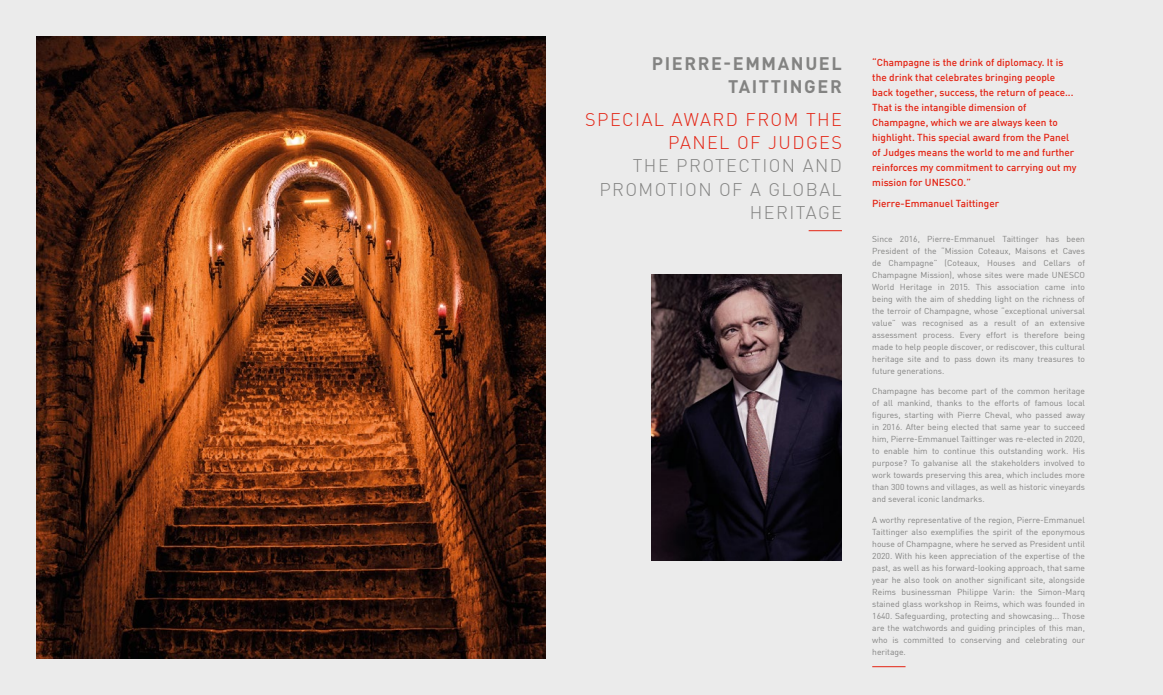
<style>
.page{position:relative;width:1163px;height:695px;background:#fff}
.page>*{position:absolute;margin:0;border:0;box-sizing:border-box;transform-origin:0 0}
.t1{font:300 18px/23.3px "DIN";letter-spacing:.08em;color:#838382;text-align:right}
.t2{font:300 18px/23.3px "DIN";letter-spacing:.08em;color:#e42313;text-align:right}
.t3{font:700 18px/23.3px "DINOT";letter-spacing:.09em;color:#838382;text-align:right}
.t4{font:500 10px/15px "DIN";color:#e42313}
.t5{font:8.5px/12px "DIN";color:#838382;text-align:justify}
</style>
<div class="page">
<div style="left:0;top:0;width:1162px;height:694px;background:#ebebeb"></div>
<hr style="left:808px;top:230px;width:33px;height:1px;background:#e42313">
<hr style="left:872px;top:666px;width:33px;height:1px;background:#e42313">
<img style="left:651px;top:275px;width:190px;height:285px">
<img style="left:36px;top:36px;width:509px;height:622px">
<h1 class="t3" style="left:651px;top:51px;width:191px">PIERRE-EMMANUEL<br>TAITTINGER</h1>
<h1 class="t2" style="left:585px;top:107px;width:258px">SPECIAL AWARD FROM THE<br>PANEL OF JUDGES</h1>
<h1 class="t1" style="left:599px;top:154px;width:244px">THE PROTECTION AND<br>PROMOTION OF A GLOBAL<br>HERITAGE</h1>
<p class="t4" style="left:872px;top:55px;width:206px">“Champagne is the drink of diplomacy. It is the drink that celebrates bringing people back together, success, the return of peace...<br>That is the intangible dimension of Champagne, which we are always keen to highlight. This special award from the Panel of Judges means the world to me and further reinforces my commitment to carrying out my mission for UNESCO.”</p>
<p class="t4" style="left:872px;top:195px;width:128px">Pierre-Emmanuel Taittinger</p>
<p class="t5" style="left:872px;top:232px;width:214px">Since 2016, Pierre-Emmanuel Taittinger has been President of the “Mission Coteaux, Maisons et Caves de Champagne” (Coteaux, Houses and Cellars of Champagne Mission), whose sites were made UNESCO World Heritage in 2015. This association came into being with the aim of shedding light on the richness of the terroir of Champagne, whose “exceptional universal value” was recognised as a result of an extensive assessment process. Every effort is therefore being made to help people discover, or rediscover, this cultural heritage site and to pass down its many treasures to future generations.</p>
<p class="t5" style="left:872px;top:385px;width:214px">Champagne has become part of the common heritage of all mankind, thanks to the efforts of famous local figures, starting with Pierre Cheval, who passed away in 2016. After being elected that same year to succeed him, Pierre-Emmanuel Taittinger was re-elected in 2020, to enable him to continue this outstanding work. His purpose? To galvanise all the stakeholders involved to work towards preserving this area, which includes more than 300 towns and villages, as well as historic vineyards and several iconic landmarks.</p>
<p class="t5" style="left:872px;top:513px;width:214px">A worthy representative of the region, Pierre-Emmanuel Taittinger also exemplifies the spirit of the eponymous house of Champagne, where he served as President until 2020. With his keen appreciation of the expertise of the past, as well as his forward-looking approach, that same year he also took on another significant site, alongside Reims businessman Philippe Varin: the Simon-Marq stained glass workshop in Reims, which was founded in 1640. Safeguarding, protecting and showcasing... Those are the watchwords and guiding principles of this man, who is committed to conserving and celebrating our heritage.</p>
</div>
